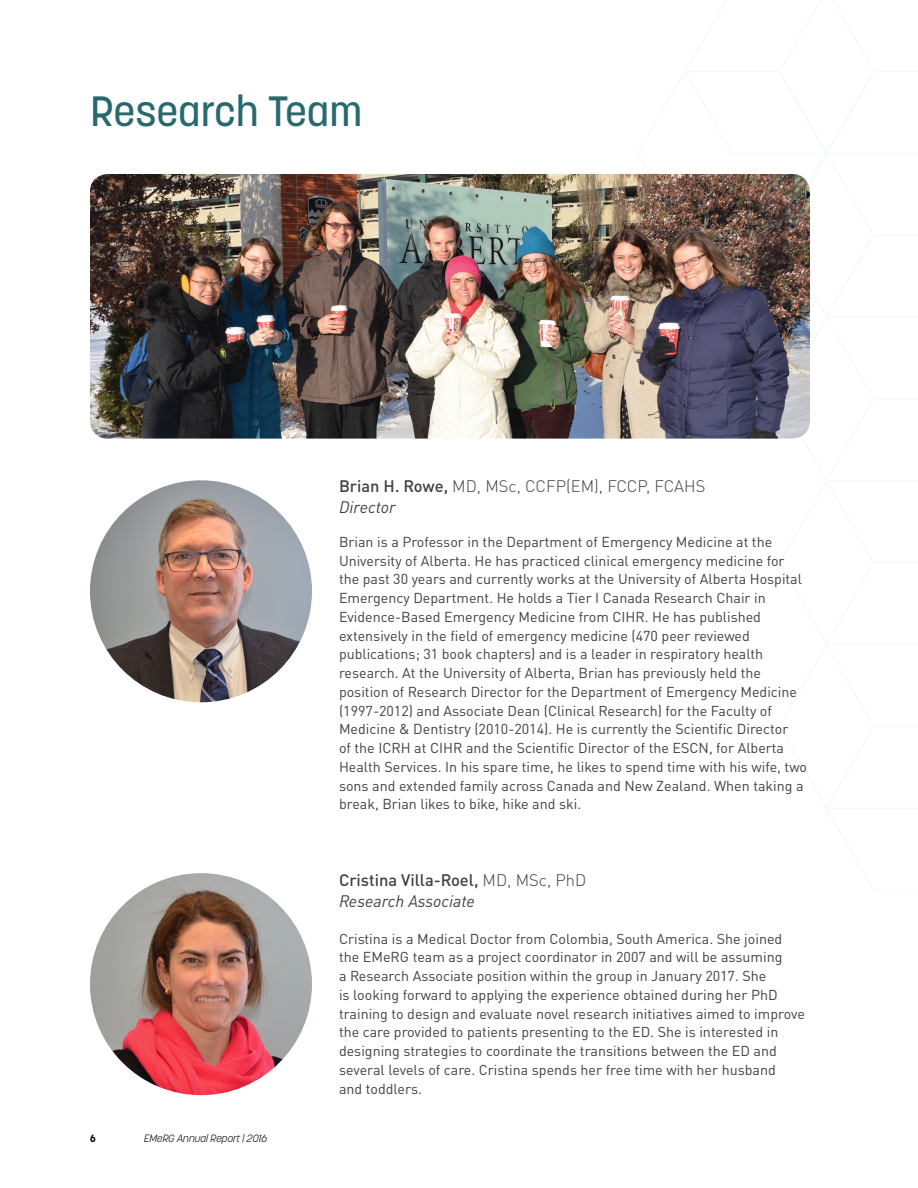
<style>
.page{position:relative;width:918px;height:1188px;background:#fff}
.page>*{position:absolute;margin:0;border:0;box-sizing:border-box;transform-origin:0 0}
.t1{font:500 42px "Korolev";color:#29696d}
.t2{font:300 16.5px/21px "DIN Pro";color:#414042}
.t3{font:500 16.5px/21px "DIN Pro";color:#414042}
.t4{font:14.25px/18.8px "DIN Pro";color:#414042}
.t5{font:italic 300 10.5px "Korolev";color:#000}
.t6{font:700 10.5px "Korolev";color:#000}
.s1{font-weight:500}
.s2{font-weight:400;font-style:italic}
.s3{font-weight:300}
</style>
<div class="page">
<svg style="left:637px;top:0;width:281px;height:890px"></svg>
<img style="left:90px;top:480px;width:222px;height:222px;border-radius:111px">
<img style="left:90px;top:873px;width:222px;height:222px;border-radius:111px">
<img style="left:90px;top:174px;width:720px;height:265px">
<h1 class="t1" style="left:90px;top:85px;width:274px">Research Team</h1>
<p class="t2" style="left:339px;top:474px;width:368px"><span class="s1">Brian H. Rowe,</span> MD, MSc, CCFP(EM), FCCP, FCAHS<br><span class="s2">Director</span></p>
<p class="t4" style="left:339px;top:531px;width:470px">Brian is a Professor in the Department of Emergency Medicine at the University of Alberta. He has practiced clinical emergency medicine for the past 30 years and currently works at the University of Alberta Hospital Emergency Department. He holds a Tier I Canada Research Chair in Evidence-Based Emergency Medicine from CIHR. He has published extensively in the field of emergency medicine (470 peer reviewed publications; 31 book chapters) and is a leader in respiratory health research. At the University of Alberta, Brian has previously held the position of Research Director for the Department of Emergency Medicine (1997-2012) and Associate Dean (Clinical Research) for the Faculty of Medicine &amp; Dentistry (2010-2014). He is currently the Scientific Director<br>of the ICRH at CIHR and the Scientific Director of the ESCN, for Alberta Health Services. In his spare time, he likes to spend time with his wife, two sons and extended family across Canada and New Zealand. When taking a break, Brian likes to bike, hike and ski.</p>
<p class="t6" style="left:90px;top:1132px;width:7px">6</p>
<p class="t5" style="left:144px;top:1132px;width:125px">EMeRG Annual Report | 2016</p>
<p class="t3" style="left:339px;top:868px;width:249px">Cristina Villa-Roel, <span class="s3">MD, MSc, PhD<br></span><span class="s2">Research Associate</span></p>
<p class="t4" style="left:339px;top:928px;width:467px">Cristina is a Medical Doctor from Colombia, South America. She joined the EMeRG team as a project coordinator in 2007 and will be assuming<br>a Research Associate position within the group in January 2017. She<br>is looking forward to applying the experience obtained during her PhD training to design and evaluate novel research initiatives aimed to improve the care provided to patients presenting to the ED. She is interested in designing strategies to coordinate the transitions between the ED and several levels of care. Cristina spends her free time with her husband<br>and toddlers.</p>
</div>
